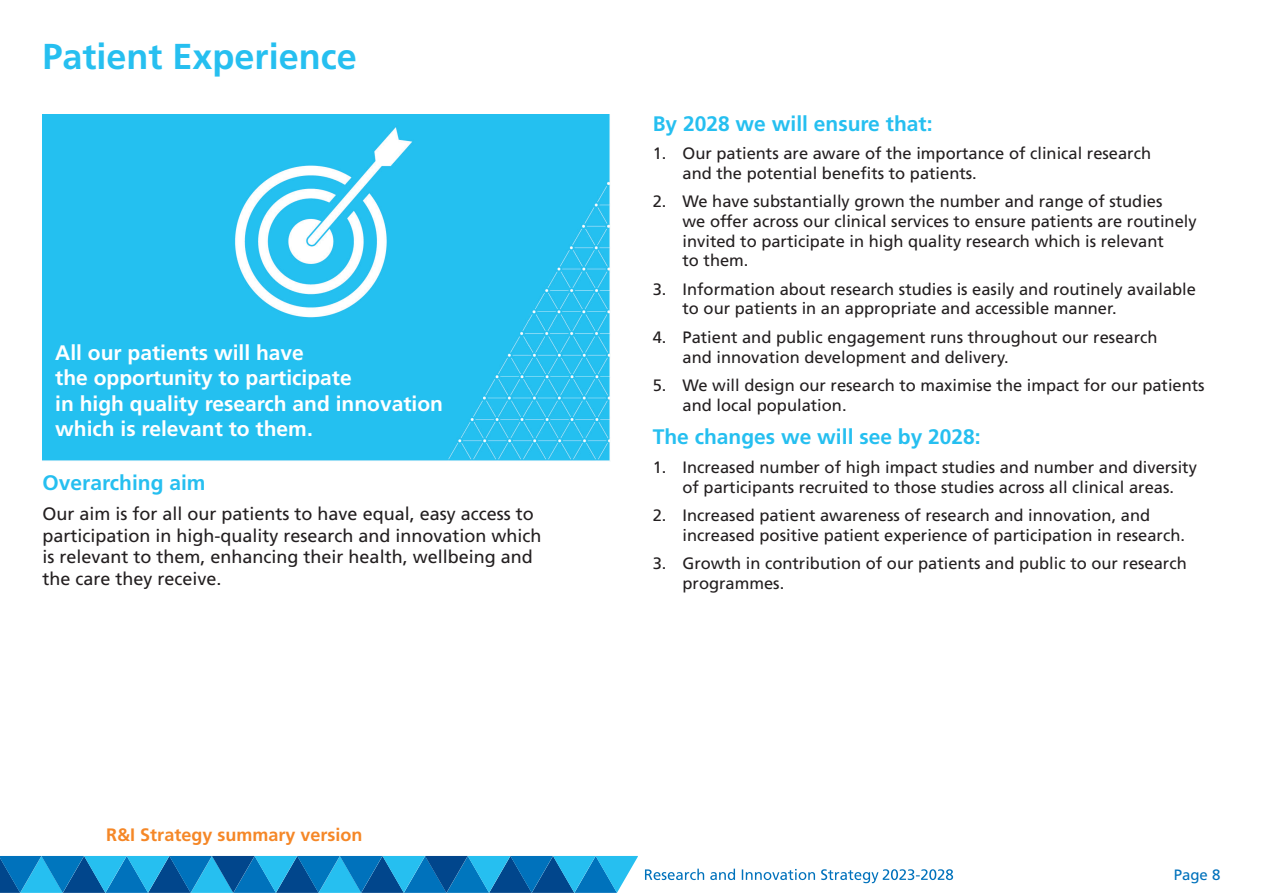
<style>
.page{position:relative;width:1263px;height:893px;background:#fff}
.page>*{position:absolute;margin:0;border:0;box-sizing:border-box;transform-origin:0 0}
.t1{font:700 36px "Frutiger LT Std";color:#26bff0}
.t2{font:700 21px/25.2px "Frutiger LT Std";color:#fff}
.t3{font:700 21px "Frutiger LT Std";color:#26bff0}
.t4{font:18px/21.6px "Frutiger LT Std";color:#231f20}
.t5{font:700 18px "Frutiger";color:#f58727}
.t6{font:16.5px/19.8px "Frutiger";color:#231f20}
.t7{font:16.5px/19.8px "Frutiger LT Std";color:#231f20}
.t8{font:15px "Frutiger";color:#0072bc}
</style>
<div class="page">
<svg style="left:0;top:856px;width:638px;height:37px;background:#1383c1"></svg>
<svg style="left:645px;top:869px;width:308px;height:14px"></svg>
<img style="left:43px;top:115px;width:567px;height:346px">
<h1 class="t1" style="left:43px;top:36px;width:316px">Patient Experience</h1>
<p class="t2" style="left:55px;top:340px;width:389px">All our patients will have<br>the opportunity to participate<br>in high quality research and innovation which is relevant to them.</p>
<p class="t3" style="left:43px;top:470px;width:165px">Overarching aim</p>
<p class="t4" style="left:43px;top:503px;width:501px">Our aim is for all our patients to have equal, easy access to participation in high-quality research and innovation which is relevant to them, enhancing their health, wellbeing and the care they receive.</p>
<p class="t5" style="left:106px;top:824px;width:258px">R&amp;I Strategy summary version</p>
<p class="t3" style="left:653px;top:111px;width:281px">By 2028 we will ensure that:</p>
<p class="t6" style="left:682px;top:143px;width:470px;text-indent:-30px">1. Our patients are aware of the importance of clinical research and the potential benefits to patients.</p>
<p class="t6" style="left:682px;top:191px;width:516px;text-indent:-30px">2. We have substantially grown the number and range of studies<br>we offer across our clinical services to ensure patients are routinely invited to participate in high quality research which is relevant<br>to them.</p>
<p class="t6" style="left:682px;top:279px;width:515px;text-indent:-30px">3. Information about research studies is easily and routinely available to our patients in an appropriate and accessible manner.</p>
<p class="t6" style="left:682px;top:327px;width:476px;text-indent:-30px">4. Patient and public engagement runs throughout our research and innovation development and delivery.</p>
<p class="t6" style="left:682px;top:375px;width:524px;text-indent:-30px">5. We will design our research to maximise the impact for our patients and local population.</p>
<p class="t3" style="left:653px;top:425px;width:329px">The changes we will see by 2028:</p>
<p class="t7" style="left:653px;top:457px;width:546px;text-align:center">1. Increased number of high impact studies and number and diversity of participants recruited to those studies across all clinical areas.</p>
<p class="t7" style="left:682px;top:505px;width:504px;text-indent:-30px">2. Increased patient awareness of research and innovation, and increased positive patient experience of participation in research.</p>
<p class="t7" style="left:682px;top:553px;width:506px;text-indent:-30px">3. Growth in contribution of our patients and public to our research programmes.</p>
<p class="t8" style="left:1174px;top:865px;width:48px">Page 8</p>
</div>
